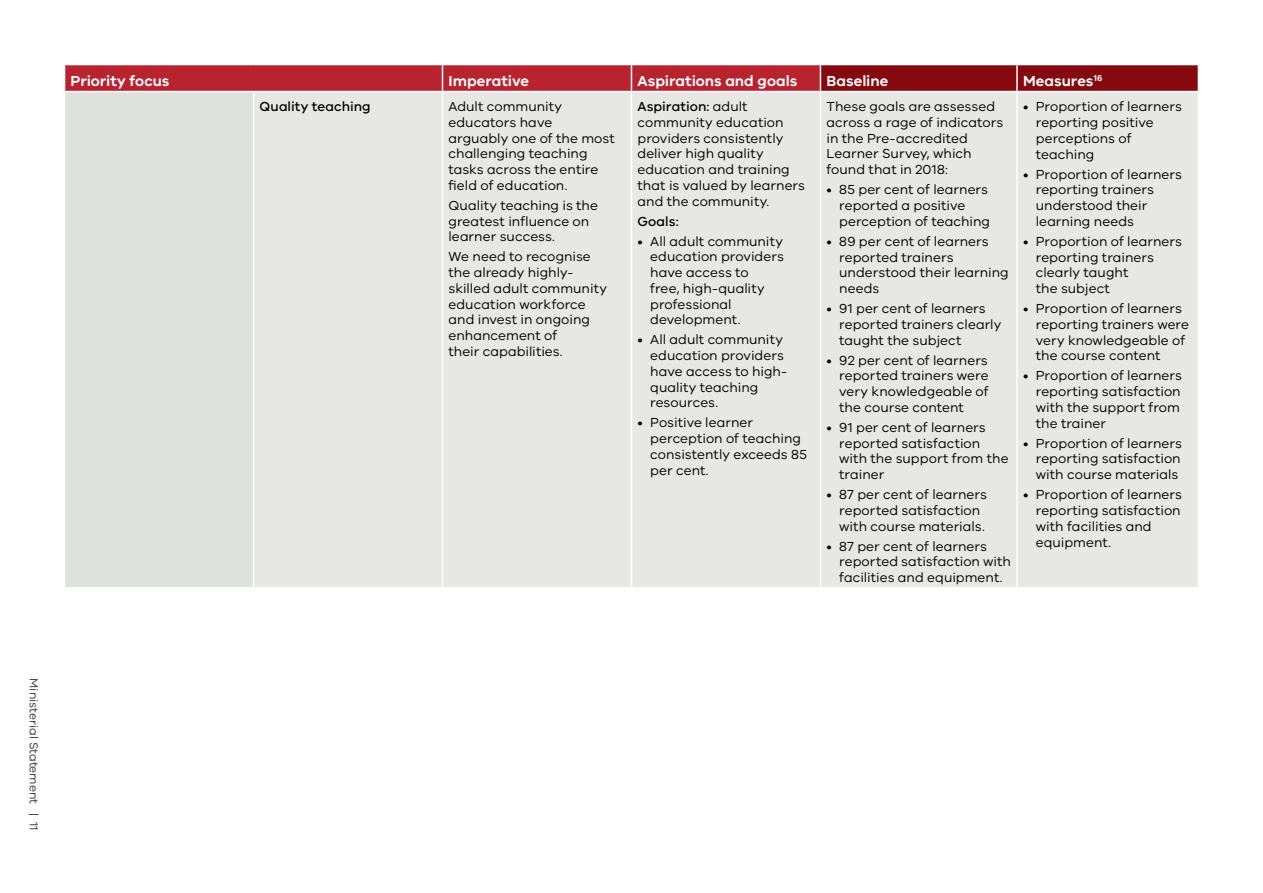
<style>
.page{position:relative;width:1263px;height:893px;background:#fff}
.page>*{position:absolute;margin:0;border:0;box-sizing:border-box;transform-origin:0 0}
.t1{font:600 15px "VIC";color:#fff}
.t2{font:13.5px/15.8px "VIC";letter-spacing:.005em;color:#000}
.t3{font:500 13.5px "VIC";letter-spacing:.005em;color:#000}
.t4{font:12px "VIC";color:#343741}
.s1{font-weight:500}
</style>
<div class="page">
<div style="left:65px;top:92px;width:188px;height:496px;background:#dfe1df"></div>
<div style="left:254px;top:92px;width:944px;height:495px;background:#e7e8e6"></div>
<svg style="left:64px;top:65px;width:1135px;height:26px;background:#a9202a"></svg>
<hr style="left:442px;top:92px;width:1px;height:495px;background:#fff">
<hr style="left:631px;top:92px;width:1px;height:495px;background:#fff">
<hr style="left:820px;top:92px;width:1px;height:495px;background:#fff">
<hr style="left:1016px;top:92px;width:2px;height:495px;background:#fff">
<hr style="left:64px;top:587px;width:189px;height:2px;background:#fff">
<p class="t1" style="left:71px;top:71px;width:100px">Priority focus</p>
<p class="t1" style="left:448px;top:71px;width:82px">Imperative</p>
<p class="t1" style="left:637px;top:71px;width:161px">Aspirations and goals</p>
<p class="t1" style="left:826px;top:71px;width:63px">Baseline</p>
<p class="t1" style="left:1023px;top:71px;width:81px">Measures<sup>16</sup></p>
<p class="t3" style="left:259px;top:98px;width:113px">Quality teaching</p>
<p class="t2" style="left:448px;top:98px;width:168px">Adult community educators have arguably one of the most challenging teaching tasks across the entire field of education.</p>
<p class="t2" style="left:448px;top:197px;width:151px">Quality teaching is the greatest influence on learner success.</p>
<p class="t2" style="left:448px;top:248px;width:160px">We need to recognise the already highly&shy;skilled adult community education workforce and invest in ongoing enhancement of<br>their capabilities.</p>
<p class="t2" style="left:637px;top:98px;width:169px"><span class="s1">Aspiration:</span> adult community education providers consistently deliver high quality education and training that is valued by learners and the community.</p>
<p class="t3" style="left:637px;top:213px;width:43px">Goals:</p>
<p class="t2" style="left:650px;top:233px;width:135px;text-indent:-13px">• All adult community education providers have access to<br>free, high-quality professional development.</p>
<p class="t2" style="left:650px;top:332px;width:138px;text-indent:-13px">• All adult community education providers have access to high&shy;quality teaching resources.</p>
<p class="t2" style="left:650px;top:415px;width:158px;text-indent:-13px">• Positive learner perception of teaching consistently exceeds 85 per cent.</p>
<p class="t2" style="left:1036px;top:98px;width:148px;text-indent:-13px">• Proportion of learners reporting positive perceptions of teaching</p>
<p class="t2" style="left:1036px;top:166px;width:148px;text-indent:-13px">• Proportion of learners reporting trainers understood their learning needs</p>
<p class="t2" style="left:1036px;top:233px;width:148px;text-indent:-13px">• Proportion of learners reporting trainers clearly taught<br>the subject</p>
<p class="t2" style="left:1036px;top:300px;width:155px;text-indent:-13px">• Proportion of learners reporting trainers were very knowledgeable of the course content</p>
<p class="t2" style="left:1036px;top:368px;width:148px;text-indent:-13px">• Proportion of learners reporting satisfaction with the support from the trainer</p>
<p class="t2" style="left:1036px;top:435px;width:148px;text-align:justify;text-indent:-13px">• Proportion of learners reporting satisfaction with course materials</p>
<p class="t2" style="left:1036px;top:486px;width:148px;text-indent:-13px">• Proportion of learners reporting satisfaction with facilities and equipment.</p>
<p class="t2" style="left:826px;top:98px;width:178px">These goals are assessed across a rage of indicators in the Pre-accredited<br>Learner Survey, which found that in 2018:</p>
<p class="t2" style="left:839px;top:181px;width:152px;text-indent:-13px">• 85 per cent of learners reported a positive perception of teaching</p>
<p class="t2" style="left:839px;top:233px;width:171px;text-indent:-13px">• 89 per cent of learners reported trainers understood their learning needs</p>
<p class="t2" style="left:839px;top:300px;width:164px;text-indent:-13px">• 91 per cent of learners reported trainers clearly taught the subject</p>
<p class="t2" style="left:839px;top:352px;width:151px;text-align:justify;text-indent:-13px">• 92 per cent of learners reported trainers were very knowledgeable of the course content</p>
<p class="t2" style="left:839px;top:419px;width:171px;text-indent:-13px">• 91 per cent of learners reported satisfaction with the support from the trainer</p>
<p class="t2" style="left:839px;top:486px;width:149px;text-indent:-13px">• 87 per cent of learners reported satisfaction with course materials.</p>
<p class="t2" style="left:839px;top:538px;width:173px;text-indent:-13px">• 87 per cent of learners reported satisfaction with facilities and equipment.</p>
<p class="t4" style="left:41px;top:678px;width:154px;rotate:90deg">Ministerial Statement | 11</p>
</div>
